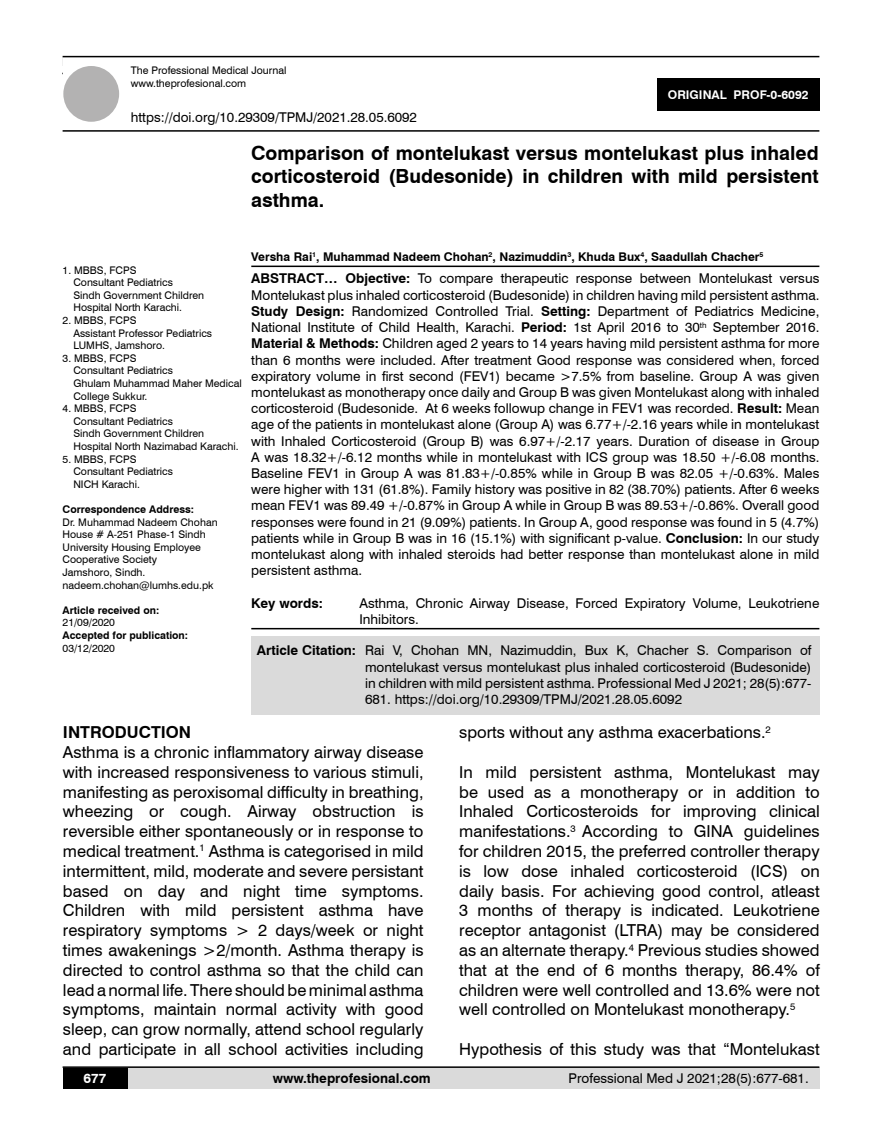
<style>
.page{position:relative;width:882px;height:1145px;background:#fff}
.page>*{position:absolute;margin:0;border:0;box-sizing:border-box;transform-origin:0 0}
.t1{font:700 19.5px/23.4px "Swiss 721 BT";color:#000;text-align:justify}
.t2{font:16.5px/19.8px "Swiss 721 BT";color:#000;text-align:justify}
.t3{font:700 16.5px "Swiss 721 BT";color:#000}
.t4{font:13.5px/16.2px "Swiss 721 BT";color:#000;text-align:justify}
.t5{font:700 13.5px "Swiss 721 BT";color:#000}
.t6{font:700 13.5px "Swiss 721 BT";color:#fff}
.t7{font:700 12px "Swiss 721 BT";color:#000}
.t8{font:700 12px "Swiss 721 BT";color:#fff}
.t9{font:10.5px/12.6px "Swiss 721 BT";color:#000}
.t10{font:700 10.5px "Swiss 721 BT";color:#000}
.s1{font-weight:700}
</style>
<div class="page">
<div style="left:63px;top:1067px;width:756px;height:21px;background:#dadada"></div>
<hr style="left:63px;top:1066px;width:756px;height:2px;background:#000">
<div style="left:63px;top:1068px;width:64px;height:20px;background:#000"></div>
<hr style="left:62px;top:73px;width:756px;height:1px;background:#000">
<div style="left:63px;top:56px;width:756px;height:75px;background:#fff"></div>
<hr style="left:63px;top:56px;width:756px;height:1px;background:#000">
<hr style="left:63px;top:130px;width:756px;height:2px;background:#000">
<div style="left:63px;top:66px;width:56px;height:56px;background:#b3b2b2;border-radius:50%"></div>
<div style="left:657px;top:78px;width:162px;height:33px;background:#000"></div>
<hr style="left:251px;top:265px;width:568px;height:2px;background:#000">
<hr style="left:251px;top:628px;width:568px;height:1px;background:#000">
<div style="left:251px;top:636px;width:568px;height:78px;background:#dadada"></div>
<p class="t9" style="left:131px;top:64px;width:157px">The Professional Medical Journal www.theprofesional.com</p>
<p class="t4" style="left:131px;top:108px;width:287px">https://doi.org/10.29309/TPMJ/2021.28.05.6092</p>
<p class="t8" style="left:667px;top:87px;width:142px">ORIGINAL PROF-0-6092</p>
<h1 class="t1" style="left:251px;top:141px;width:569px">Comparison of montelukast versus montelukast plus inhaled corticosteroid (Budesonide) in children with mild persistent asthma.</h1>
<p class="t7" style="left:251px;top:248px;width:513px">Versha Rai<sup>1</sup>, Muhammad Nadeem Chohan<sup>2</sup>, Nazimuddin<sup>3</sup>, Khuda Bux<sup>4</sup>, Saadullah Chacher<sup>5</sup></p>
<p class="t4" style="left:251px;top:270px;width:569px"><span class="s1">ABSTRACT… Objective:</span> To compare therapeutic response between Montelukast versus Montelukast plus inhaled corticosteroid (Budesonide) in children having mild persistent asthma.<br><span class="s1">Study Design:</span> Randomized Controlled Trial. <span class="s1">Setting:</span> Department of Pediatrics Medicine, National Institute of Child Health, Karachi. <span class="s1">Period:</span> 1st April 2016 to 30<sup>th</sup> September 2016.<br><span class="s1">Material &amp; Methods:</span> Children aged 2 years to 14 years having mild persistent asthma for more than 6 months were included. After treatment Good response was considered when, forced expiratory volume in first second (FEV1) became &gt;7.5% from baseline. Group A was given montelukast as monotherapy once daily and Group B was given Montelukast along with inhaled corticosteroid (Budesonide. At 6 weeks followup change in FEV1 was recorded. <span class="s1">Result:</span> Mean age of the patients in montelukast alone (Group A) was 6.77+/-2.16 years while in montelukast with Inhaled Corticosteroid (Group B) was 6.97+/-2.17 years. Duration of disease in Group A was 18.32+/-6.12 months while in montelukast with ICS group was 18.50 +/-6.08 months.<br>Baseline FEV1 in Group A was 81.83+/-0.85% while in Group B was 82.05 +/-0.63%. Males were higher with 131 (61.8%). Family history was positive in 82 (38.70%) patients. After 6 weeks mean FEV1 was 89.49 +/-0.87% in Group A while in Group B was 89.53+/-0.86%. Overall good responses were found in 21 (9.09%) patients. In Group A, good response was found in 5 (4.7%) patients while in Group B was in 16 (15.1%) with significant p-value. <span class="s1">Conclusion:</span> In our study montelukast along with inhaled steroids had better response than montelukast alone in mild persistent asthma.</p>
<p class="t5" style="left:251px;top:593px;width:73px">Key words:</p>
<p class="t4" style="left:359px;top:594px;width:461px">Asthma, Chronic Airway Disease, Forced Expiratory Volume, Leukotriene<br>Inhibitors.</p>
<p class="t9" style="left:73px;top:263px;width:132px;text-indent:-11px">1. MBBS, FCPS<br>Consultant Pediatrics<br>Sindh Government Children<br>Hospital North Karachi.</p>
<p class="t9" style="left:73px;top:313px;width:140px;text-indent:-11px">2. MBBS, FCPS<br>Assistant Professor Pediatrics<br>LUMHS, Jamshoro.</p>
<p class="t9" style="left:73px;top:351px;width:170px;text-indent:-11px">3. MBBS, FCPS<br>Consultant Pediatrics<br>Ghulam Muhammad Maher Medical<br>College Sukkur.</p>
<p class="t9" style="left:73px;top:402px;width:167px;text-indent:-11px">4. MBBS, FCPS<br>Consultant Pediatrics<br>Sindh Government Children<br>Hospital North Nazimabad Karachi.</p>
<p class="t9" style="left:73px;top:452px;width:101px;text-indent:-11px">5. MBBS, FCPS<br>Consultant Pediatrics<br>NICH Karachi.</p>
<p class="t10" style="left:63px;top:502px;width:133px">Correspondence Address:</p>
<p class="t9" style="left:63px;top:515px;width:156px">Dr. Muhammad Nadeem Chohan<br>House # A-251 Phase-1 Sindh<br>University Housing Employee<br>Cooperative Society<br>Jamshoro, Sindh. nadeem.chohan@lumhs.edu.pk</p>
<p class="t10" style="left:63px;top:603px;width:98px">Article received on:</p>
<p class="t9" style="left:63px;top:616px;width:54px">21/09/2020</p>
<p class="t10" style="left:63px;top:628px;width:127px">Accepted for publication:</p>
<p class="t9" style="left:63px;top:641px;width:54px">03/12/2020</p>
<p class="t4" style="left:365px;top:642px;width:447px;text-indent:-108px"><span class="s1">Article Citation:</span> Rai V, Chohan MN, Nazimuddin, Bux K, Chacher S. Comparison of montelukast versus montelukast plus inhaled corticosteroid (Budesonide) in children with mild persistent asthma. Professional Med J 2021; 28(5):677- 681. https://doi.org/10.29309/TPMJ/2021.28.05.6092</p>
<p class="t3" style="left:63px;top:721px;width:130px">INTRODUCTION</p>
<p class="t2" style="left:63px;top:741px;width:362px">Asthma is a chronic inflammatory airway disease with increased responsiveness to various stimuli, manifesting as peroxisomal difficulty in breathing, wheezing or cough. Airway obstruction is reversible either spontaneously or in response to medical treatment.<sup>1</sup> Asthma is categorised in mild intermittent, mild, moderate and severe persistant based on day and night time symptoms.<br>Children with mild persistent asthma have respiratory symptoms &gt; 2 days/week or night times awakenings &gt;2/month. Asthma therapy is directed to control asthma so that the child can lead a normal life. There should be minimal asthma symptoms, maintain normal activity with good sleep, can grow normally, attend school regularly and participate in all school activities including</p>
<p class="t2" style="left:459px;top:721px;width:313px">sports without any asthma exacerbations.<sup>2</sup></p>
<p class="t2" style="left:459px;top:761px;width:362px">In mild persistent asthma, Montelukast may be used as a monotherapy or in addition to Inhaled Corticosteroids for improving clinical manifestations.<sup>3</sup> According to GINA guidelines for children 2015, the preferred controller therapy is low dose inhaled corticosteroid (ICS) on daily basis. For achieving good control, atleast 3 months of therapy is indicated. Leukotriene receptor antagonist (LTRA) may be considered as an alternate therapy.<sup>4</sup> Previous studies showed that at the end of 6 months therapy, 86.4% of children were well controlled and 13.6% were not well controlled on Montelukast monotherapy.<sup>5</sup></p>
<p class="t2" style="left:459px;top:1038px;width:362px">Hypothesis of this study was that “Montelukast</p>
<p class="t6" style="left:83px;top:1069px;width:24px">677</p>
<p class="t5" style="left:273px;top:1069px;width:159px">www.theprofesional.com</p>
<p class="t4" style="left:568px;top:1069px;width:241px">Professional Med J 2021;28(5):677-681.</p>
</div>
